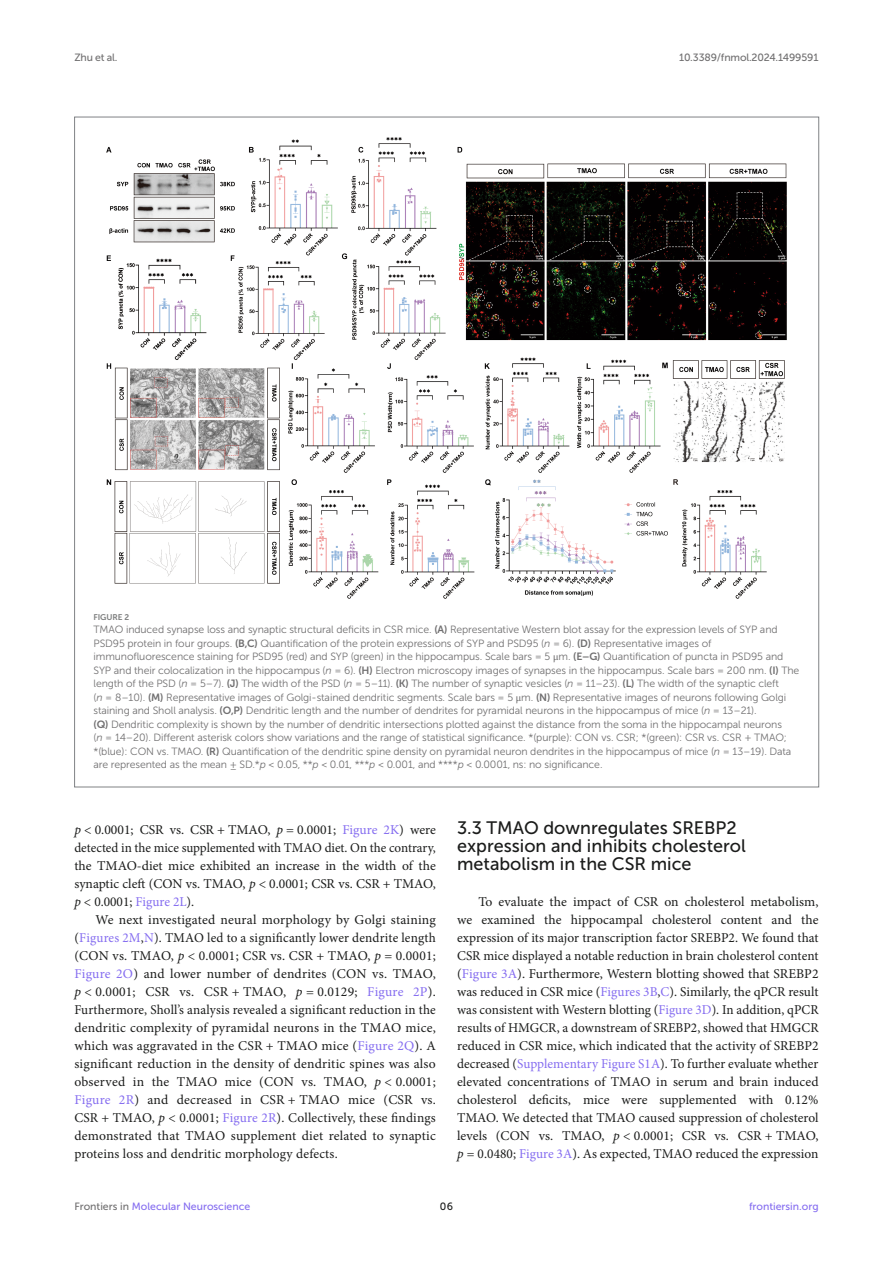
<style>
.page{position:relative;width:893px;height:1263px;background:#fff}
.page>*{position:absolute;margin:0;border:0;box-sizing:border-box;transform-origin:0 0}
.HEAD_2{font:18px/18px "Museo Sans 500";color:#1b1c1b}
.TEXT{font:13.5px/18px "Minion Pro";letter-spacing:.005em;color:#1b1c1b;text-align:justify}
.FIG_LEG{font:10.5px/13.5px "Museo Sans 300";letter-spacing:-.01em;color:#706f70}
.t1{font:10.5px "Museo Sans 500";color:#856df0}
.t2{font:10.5px "Museo Sans 500";letter-spacing:-.015em;color:#706f70}
.t3{font:10.5px "Museo Sans 500";color:#1b1c1b}
.FIG_HD{font:8.25px "Museo Sans 700";letter-spacing:-.01em;color:#7e7f7f}
.s1{font-family:"Museo Sans 700"}
.s2{font-style:italic}
.s3{font-family:"STIX General"}
.s4{color:#856df0}
.s5{color:#706f70}
</style>
<div class="page">
<img style="left:106px;top:137px;width:681px;height:462px">
<p class="t2" style="left:74px;top:51px;width:45px">Zhu et al.</p>
<p class="t2" style="left:679px;top:51px;width:141px">10.3389/fnmol.2024.1499591</p>
<p class="FIG_HD" style="left:94px;top:612px;width:37px">FIGURE 2</p>
<p class="FIG_LEG" style="left:94px;top:623px;width:707px">TMAO induced synapse loss and synaptic structural deficits in CSR mice. <span class="s1">(A)</span> Representative Western blot assay for the expression levels of SYP and PSD95 protein in four groups. <span class="s1">(B,C)</span> Quantification of the protein expressions of SYP and PSD95 (<span class="s2">n</span> = 6). <span class="s1">(D)</span> Representative images of immunofluorescence staining for PSD95 (red) and SYP (green) in the hippocampus. Scale bars = 5 <span class="s3">μ</span>m. <span class="s1">(E–G)</span> Quantification of puncta in PSD95 and SYP and their colocalization in the hippocampus (<span class="s2">n</span> = 6). <span class="s1">(H)</span> Electron microscopy images of synapses in the hippocampus. Scale bars = 200 nm. <span class="s1">(I)</span> The length of the PSD (<span class="s2">n</span> = 5–7). <span class="s1">(J)</span> The width of the PSD (<span class="s2">n</span> = 5–11). <span class="s1">(K)</span> The number of synaptic vesicles (<span class="s2">n</span> = 11–23). <span class="s1">(L)</span> The width of the synaptic cleft<br>(<span class="s2">n</span> = 8–10). <span class="s1">(M)</span> Representative images of Golgi-stained dendritic segments. Scale bars = 5 <span class="s3">μ</span>m. <span class="s1">(N)</span> Representative images of neurons following Golgi staining and Sholl analysis. <span class="s1">(O,P)</span> Dendritic length and the number of dendrites for pyramidal neurons in the hippocampus of mice (<span class="s2">n</span> = 13–21).<br><span class="s1">(Q)</span> Dendritic complexity is shown by the number of dendritic intersections plotted against the distance from the soma in the hippocampal neurons<br>(<span class="s2">n</span> = 14–20). Different asterisk colors show variations and the range of statistical significance. *(purple): CON vs. CSR; *(green): CSR vs. CSR + TMAO; *(blue): CON vs. TMAO. <span class="s1">(R)</span> Quantification of the dendritic spine density on pyramidal neuron dendrites in the hippocampus of mice (<span class="s2">n</span> = 13–19). Data are represented as the mean ± SD.*<span class="s2">p</span> &lt; 0.05, **<span class="s2">p</span> &lt; 0.01, ***<span class="s2">p</span> &lt; 0.001, and ****<span class="s2">p</span> &lt; 0.0001, ns: no significance.</p>
<p class="TEXT" style="left:74px;top:821px;width:363px"><span class="s2">p</span> &lt; 0.0001; CSR vs. CSR + TMAO, <span class="s2">p</span> = 0.0001; <span class="s4">Figure 2K</span>) were detected in the mice supplemented with TMAO diet. On the contrary, the TMAO-diet mice exhibited an increase in the width of the synaptic cleft (CON vs. TMAO, <span class="s2">p</span> &lt; 0.0001; CSR vs. CSR + TMAO, <span class="s2">p</span> &lt; 0.0001; <span class="s4">Figure 2L</span>).</p>
<p class="TEXT" style="left:74px;top:911px;width:363px;text-indent:21px">We next investigated neural morphology by Golgi staining (<span class="s4">Figures 2M</span>,<span class="s4">N</span>). TMAO led to a significantly lower dendrite length (CON vs. TMAO, <span class="s2">p</span> &lt; 0.0001; CSR vs. CSR + TMAO, <span class="s2">p</span> = 0.0001; <span class="s4">Figure 2O</span>) and lower number of dendrites (CON vs. TMAO, <span class="s2">p</span> &lt; 0.0001; CSR vs. CSR + TMAO, <span class="s2">p</span> = 0.0129; <span class="s4">Figure 2P</span>).<br>Furthermore, Sholl’s analysis revealed a significant reduction in the dendritic complexity of pyramidal neurons in the TMAO mice, which was aggravated in the CSR + TMAO mice (<span class="s4">Figure 2Q</span>). A significant reduction in the density of dendritic spines was also observed in the TMAO mice (CON vs. TMAO, <span class="s2">p</span> &lt; 0.0001; <span class="s4">Figure 2R</span>) and decreased in CSR + TMAO mice (CSR vs.<br>CSR + TMAO, <span class="s2">p</span> &lt; 0.0001; <span class="s4">Figure 2R</span>). Collectively, these findings demonstrated that TMAO supplement diet related to synaptic proteins loss and dendritic morphology defects.</p>
<p class="HEAD_2" style="left:457px;top:819px;width:290px">3.3 TMAO downregulates SREBP2 expression and inhibits cholesterol metabolism in the CSR mice</p>
<p class="TEXT" style="left:457px;top:893px;width:363px;text-indent:21px">To evaluate the impact of CSR on cholesterol metabolism, we examined the hippocampal cholesterol content and the expression of its major transcription factor SREBP2. We found that CSR mice displayed a notable reduction in brain cholesterol content (<span class="s4">Figure 3A</span>). Furthermore, Western blotting showed that SREBP2 was reduced in CSR mice (<span class="s4">Figures 3B</span>,<span class="s4">C</span>). Similarly, the qPCR result was consistent with Western blotting (<span class="s4">Figure 3D</span>). In addition, qPCR results of HMGCR, a downstream of SREBP2, showed that HMGCR reduced in CSR mice, which indicated that the activity of SREBP2 decreased (<span class="s4">Supplementary Figure S1A</span>). To further evaluate whether elevated concentrations of TMAO in serum and brain induced cholesterol deficits, mice were supplemented with 0.12% TMAO. We detected that TMAO caused suppression of cholesterol levels (CON vs. TMAO, <span class="s2">p</span> &lt; 0.0001; CSR vs. CSR + TMAO, <span class="s2">p</span> = 0.0480; <span class="s4">Figure 3A</span>). As expected, TMAO reduced the expression</p>
<p class="t1" style="left:74px;top:1200px;width:177px"><span class="s5">Frontiers in</span> Molecular Neuroscience</p>
<p class="t3" style="left:440px;top:1200px;width:15px">06</p>
<p class="t1" style="left:749px;top:1200px;width:71px">frontiersin.org</p>
</div>
